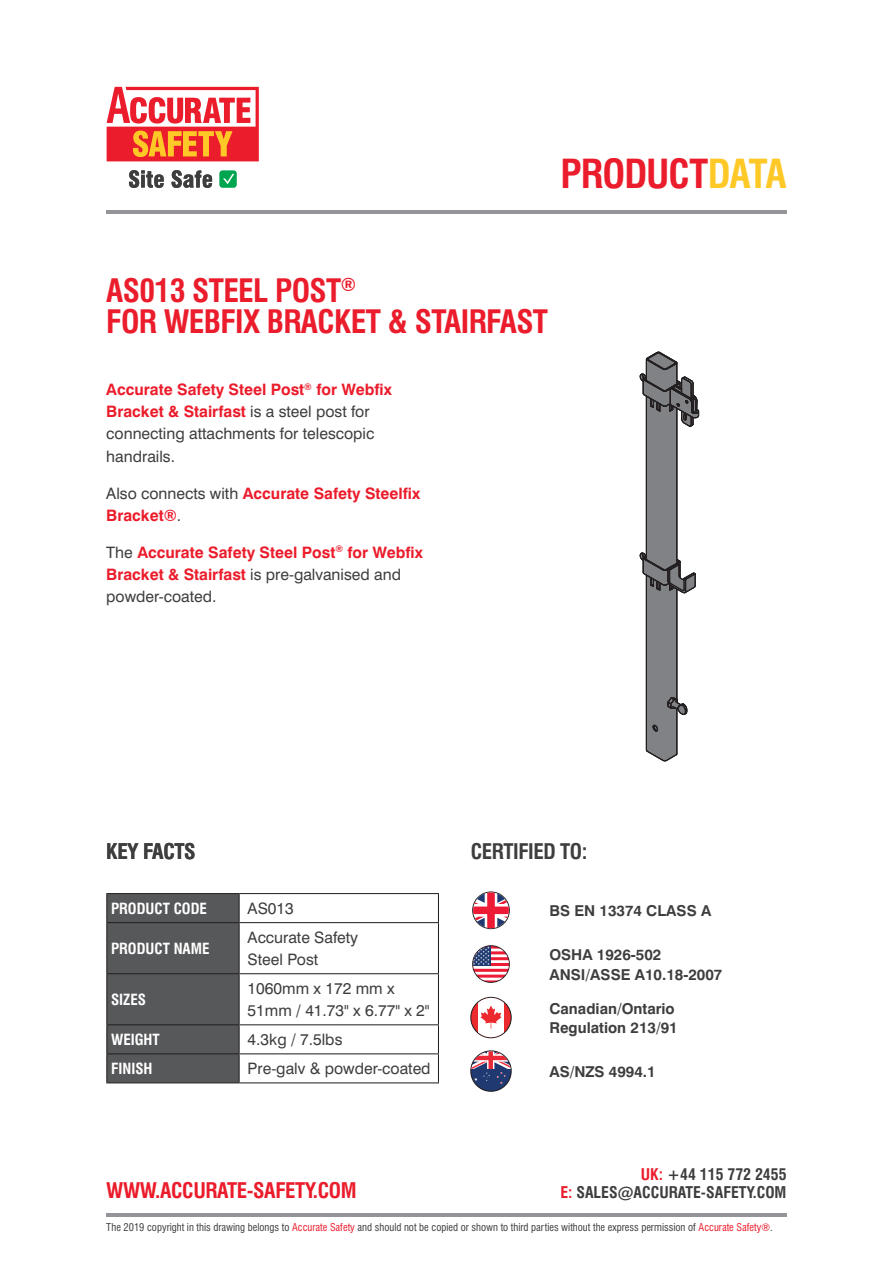
<style>
.page{position:relative;width:893px;height:1263px;background:#fff}
.page>*{position:absolute;margin:0;border:0;box-sizing:border-box;transform-origin:0 0}
.t1{font:700 condensed 39px "Swiss 721 BT";letter-spacing:-.025em;color:#eb1c2b}
.h_main{font:700 condensed 31.5px/31.5px "Swiss 721 BT";letter-spacing:-.02em;color:#eb1c2b}
.t2{font:700 condensed 21px "Swiss 721 BT";letter-spacing:-.02em;color:#eb1c2b}
.h_sub{font:700 condensed 21px "Swiss 721 BT";letter-spacing:-.02em;color:#3e3e3f}
.p_main{font:15.75px/22px "Swiss 721 BT";color:#3e3e3f}
.p_main-2{font:700 15.75px/22px "Swiss 721 BT";color:#eb1c2b}
.t3{font:700 condensed 15.75px/18px "Swiss 721 BT";color:#3e3e3f;text-align:right}
.h_sub-2{font:700 15px/19.5px "Swiss 721 BT";color:#3e3e3f}
.td_title{font:700 condensed 15px "Swiss 721 BT";color:#fff}
.t4{font:condensed 10.5px "Swiss 721 BT";color:#3e3e3f}
.s1{color:#fec827}
.s2{font-weight:700;color:#eb1c2b}
.s3{font-weight:400;color:#3e3e3f}
.s4{color:#eb1c2b}
</style>
<div class="page">
<hr style="left:106px;top:210px;width:681px;height:3px;background:#939598">
<hr style="left:106px;top:1214px;width:681px;height:3px;background:#939598">
<svg style="left:107px;top:87px;width:152px;height:74px"></svg>
<div style="left:220px;top:171px;width:16px;height:17px;background:#00a54f;border-radius:3px"></div>
<svg style="left:223px;top:174px;width:11px;height:10px"></svg>
<svg style="left:129px;top:170px;width:83px;height:18px"></svg>
<svg style="left:639px;top:351px;width:60px;height:411px"></svg>
<hr style="left:239px;top:893px;width:200px;height:1px;background:#231f20">
<svg style="left:438px;top:894px;width:1px;height:28px"></svg>
<hr style="left:239px;top:922px;width:200px;height:1px;background:#231f20">
<hr style="left:438px;top:923px;width:1px;height:50px;background:#231f20">
<hr style="left:239px;top:973px;width:200px;height:1px;background:#231f20">
<hr style="left:438px;top:974px;width:1px;height:50px;background:#231f20">
<hr style="left:239px;top:1024px;width:200px;height:1px;background:#231f20">
<hr style="left:239px;top:1053px;width:200px;height:1px;background:#231f20">
<div style="left:106px;top:893px;width:134px;height:189px;background:#57585a"></div>
<svg style="left:438px;top:1025px;width:1px;height:57px"></svg>
<hr style="left:106px;top:1082px;width:133px;height:1px;background:#231f20">
<hr style="left:239px;top:1082px;width:200px;height:1px;background:#231f20">
<svg style="left:472px;top:891px;width:38px;height:38px"></svg>
<svg style="left:473px;top:892px;width:36px;height:36px"></svg>
<svg style="left:472px;top:945px;width:38px;height:38px"></svg>
<svg style="left:473px;top:946px;width:36px;height:36px"></svg>
<svg style="left:473px;top:946px;width:36px;height:34px"></svg>
<svg style="left:470px;top:997px;width:42px;height:41px"></svg>
<div style="left:471px;top:998px;width:40px;height:39px;background:#ec2a2d;border-radius:20px"></div>
<div style="left:478px;top:998px;width:26px;height:39px;background:#fff"></div>
<svg style="left:480px;top:1005px;width:22px;height:23px"></svg>
<svg style="left:470px;top:1050px;width:42px;height:42px"></svg>
<svg style="left:475px;top:1084px;width:32px;height:7px"></svg>
<svg style="left:471px;top:1051px;width:40px;height:33px"></svg>
<h1 class="t1" style="left:560px;top:150px;width:228px">PRODUCT<span class="s1">DATA</span></h1>
<p class="h_main" style="left:106px;top:274px;width:443px">AS013 STEEL POST<sup>®<br></sup>FOR WEBFIX BRACKET &amp; STAIRFAST</p>
<p class="p_main" style="left:106px;top:379px;width:287px"><span class="s2">Accurate Safety Steel Post</span><sup>®</sup> <span class="s2">for Webfix<br>Bracket &amp; Stairfast</span> is a steel post for connecting attachments for telescopic handrails.</p>
<p class="p_main-2" style="left:106px;top:482px;width:315px"><span class="s3">Also connects with</span> Accurate Safety Steelfix<br>Bracket®<span class="s3">.</span></p>
<p class="p_main-2" style="left:106px;top:541px;width:318px"><span class="s3">The</span> Accurate Safety Steel Post<sup>®</sup> for Webfix<br>Bracket &amp; Stairfast <span class="s3">is pre-galvanised and powder-coated.</span></p>
<p class="h_sub" style="left:106px;top:839px;width:91px">KEY FACTS</p>
<p class="td_title" style="left:111px;top:900px;width:97px">PRODUCT CODE</p>
<p class="p_main" style="left:248px;top:897px;width:48px">AS013</p>
<p class="td_title" style="left:111px;top:940px;width:100px">PRODUCT NAME</p>
<p class="p_main" style="left:248px;top:926px;width:112px">Accurate Safety<br>Steel Post</p>
<p class="td_title" style="left:111px;top:991px;width:37px">SIZES</p>
<p class="p_main" style="left:248px;top:977px;width:184px">1060mm x 172 mm x<br>51mm / 41.73" x 6.77" x 2"</p>
<p class="td_title" style="left:111px;top:1031px;width:50px">WEIGHT</p>
<p class="p_main" style="left:248px;top:1028px;width:96px">4.3kg / 7.5lbs</p>
<p class="td_title" style="left:111px;top:1060px;width:43px">FINISH</p>
<p class="p_main" style="left:248px;top:1058px;width:184px">Pre-galv &amp; powder-coated</p>
<h3 class="h_sub" style="left:471px;top:839px;width:118px">CERTIFIED TO:</h3>
<p class="h_sub-2" style="left:549px;top:901px;width:163px">BS EN 13374 CLASS A</p>
<p class="h_sub-2" style="left:549px;top:945px;width:174px">OSHA 1926-502<br>ANSI/ASSE A10.18-2007</p>
<p class="h_sub-2" style="left:549px;top:998px;width:130px">Canadian/Ontario<br>Regulation 213/91</p>
<p class="h_sub-2" style="left:549px;top:1062px;width:108px">AS/NZS 4994.1</p>
<p class="t3" style="left:560px;top:1165px;width:228px"><span class="s4">UK:</span> +44 115 772 2455<br><span class="s4">E:</span> SALES@ACCURATE-SAFETY.COM</p>
<p class="t4" style="left:106px;top:1221px;width:668px">The 2019 copyright in this drawing belongs to <span class="s4">Accurate Safety</span> and should not be copied or shown to third parties without the express permission of <span class="s4">Accurate Safety®</span>.</p>
<h3 class="t2" style="left:106px;top:1177px;width:252px">WWW.ACCURATE-SAFETY.COM</h3>
</div>
